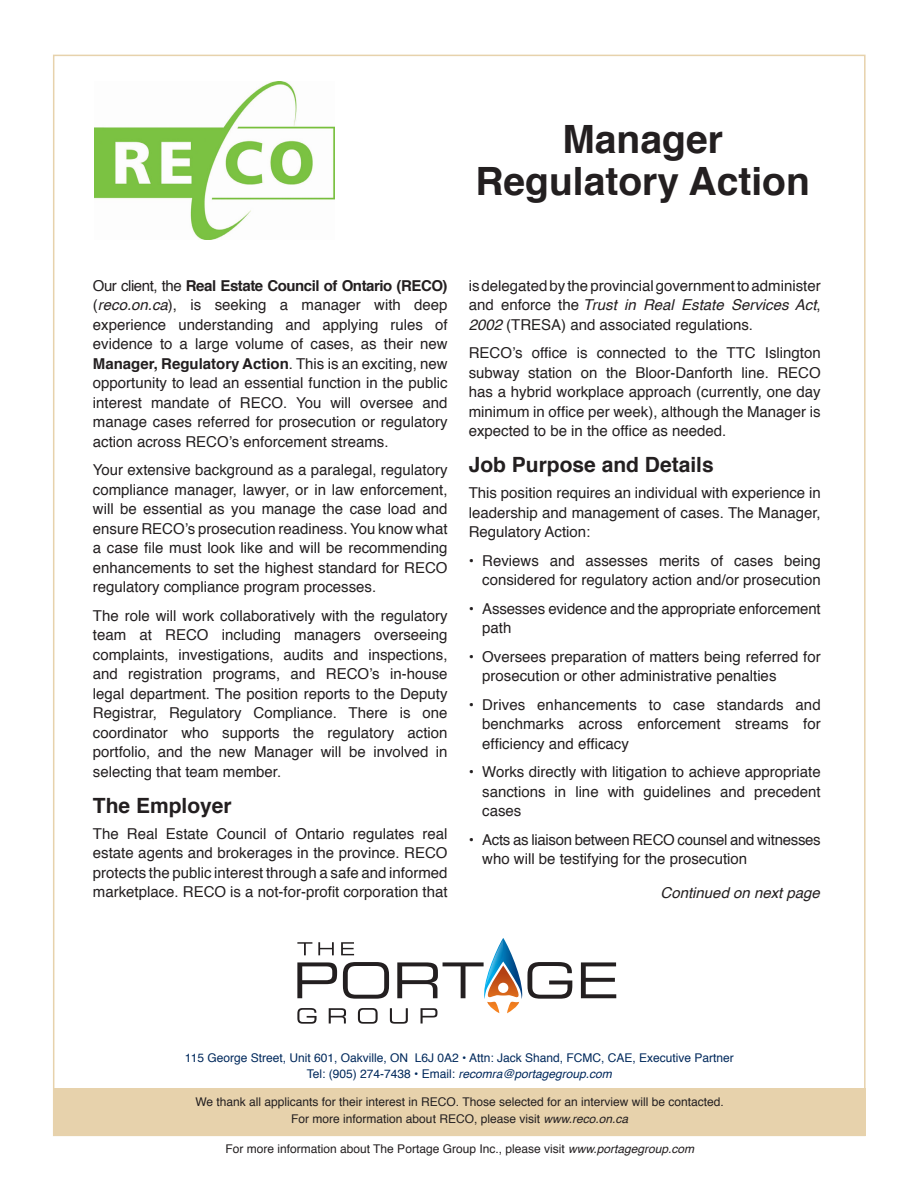
<style>
.page{position:relative;width:918px;height:1188px;background:#fff}
.page>*{position:absolute;margin:0;border:0;box-sizing:border-box;transform-origin:0 0}
.t1{font:700 39px/42px "Helvetica";color:#231f20;text-align:center}
.t2{font:700 21px "Helvetica";color:#231f20}
.Body_Copy{font:15px/19.5px "Helvetica";color:#231f20;text-align:justify}
.Body_Copy-2{font:15px/19.5px "Helvetica";letter-spacing:-.02em;color:#231f20}
.t3{font:italic 15px "Helvetica";color:#231f20}
.t4{font:12px/16.5px "Helvetica";color:#231f20;text-align:center}
.t5{font:12px "Helvetica";color:#00295c}
.s1{font-weight:700}
.s2{font-style:italic}
</style>
<div class="page">
<div style="left:54px;top:1088px;width:811px;height:47px;background:#e7d2ac"></div>
<img style="left:95px;top:81px;width:239px;height:159px">
<svg style="left:297px;top:938px;width:320px;height:86px"></svg>
<img style="left:485px;top:940px;width:19px;height:48px">
<h1 class="t1" style="left:475px;top:119px;width:336px">Manager<br>Regulatory Action</h1>
<p class="Body_Copy" style="left:93px;top:276px;width:356px">Our client, the <span class="s1">Real Estate Council of Ontario (RECO) </span>(<span class="s2">reco.on.ca</span>), is seeking a manager with deep experience understanding and applying rules of evidence to a large volume of cases, as their new <span class="s1">Manager, Regulatory Action</span>. This is an exciting, new opportunity to lead an essential function in the public interest mandate of RECO. You will oversee and manage cases referred for prosecution or regulatory action across RECO’s enforcement streams.</p>
<p class="Body_Copy" style="left:93px;top:461px;width:356px">Your extensive background as a paralegal, regulatory compliance manager, lawyer, or in law enforcement, will be essential as you manage the case load and ensure RECO’s prosecution readiness. You know what a case file must look like and will be recommending enhancements to set the highest standard for RECO regulatory compliance program processes.</p>
<p class="Body_Copy" style="left:93px;top:606px;width:356px">The role will work collaboratively with the regulatory team at RECO including managers overseeing complaints, investigations, audits and inspections, and registration programs, and RECO’s in-house legal department. The position reports to the Deputy Registrar, Regulatory Compliance. There is one coordinator who supports the regulatory action portfolio, and the new Manager will be involved in selecting that team member.</p>
<h2 class="t2" style="left:93px;top:788px;width:140px">The Employer</h2>
<p class="Body_Copy" style="left:93px;top:824px;width:356px">The Real Estate Council of Ontario regulates real estate agents and brokerages in the province. RECO protects the public interest through a safe and informed marketplace. RECO is a not-for-profit corporation that</p>
<p class="Body_Copy" style="left:469px;top:276px;width:354px">is delegated by the provincial government to administer and enforce the <span class="s2">Trust in Real Estate Services Act</span>, <span class="s2">2002</span> (TRESA) and associated regulations.</p>
<p class="Body_Copy" style="left:469px;top:344px;width:354px">RECO’s office is connected to the TTC Islington subway station on the Bloor-Danforth line. RECO has a hybrid workplace approach (currently, one day minimum in office per week), although the Manager is expected to be in the office as needed.</p>
<h2 class="t2" style="left:469px;top:448px;width:247px">Job Purpose and Details</h2>
<p class="Body_Copy" style="left:469px;top:484px;width:354px">This position requires an individual with experience in leadership and management of cases. The Manager, Regulatory Action:</p>
<p class="Body_Copy" style="left:469px;top:551px;width:354px;text-align:right">• Reviews and assesses merits of cases being considered for regulatory action and/or prosecution</p>
<p class="Body_Copy" style="left:482px;top:599px;width:340px;text-indent:-14px">• Assesses evidence and the appropriate enforcement path</p>
<p class="Body_Copy" style="left:482px;top:647px;width:340px;text-indent:-14px">• Oversees preparation of matters being referred for prosecution or other administrative penalties</p>
<p class="Body_Copy" style="left:482px;top:695px;width:340px;text-indent:-14px">• Drives enhancements to case standards and benchmarks across enforcement streams for efficiency and efficacy</p>
<p class="Body_Copy" style="left:482px;top:763px;width:340px;text-indent:-14px">• Works directly with litigation to achieve appropriate sanctions in line with guidelines and precedent cases</p>
<p class="Body_Copy-2" style="left:482px;top:830px;width:340px;text-indent:-14px">• Acts as liaison between RECO counsel and witnesses who will be testifying for the prosecution</p>
<p class="t3" style="left:661px;top:881px;width:161px">Continued on next page</p>
<p class="t5" style="left:185px;top:1048px;width:550px">115 George Street, Unit 601, Oakville, ON L6J 0A2 • Attn: Jack Shand, FCMC, CAE, Executive Partner</p>
<p class="t5" style="left:307px;top:1065px;width:307px">Tel: (905) 274-7438 • Email: <span class="s2">recomra@portagegroup.com</span></p>
<p class="t4" style="left:195px;top:1094px;width:530px">We thank all applicants for their interest in RECO. Those selected for an interview will be contacted.<br>For more information about RECO, please visit <span class="s2">www.reco.on.ca</span></p>
<p class="t4" style="left:225px;top:1141px;width:470px">For more information about The Portage Group Inc., please visit <span class="s2">www.portagegroup.com</span></p>
</div>
